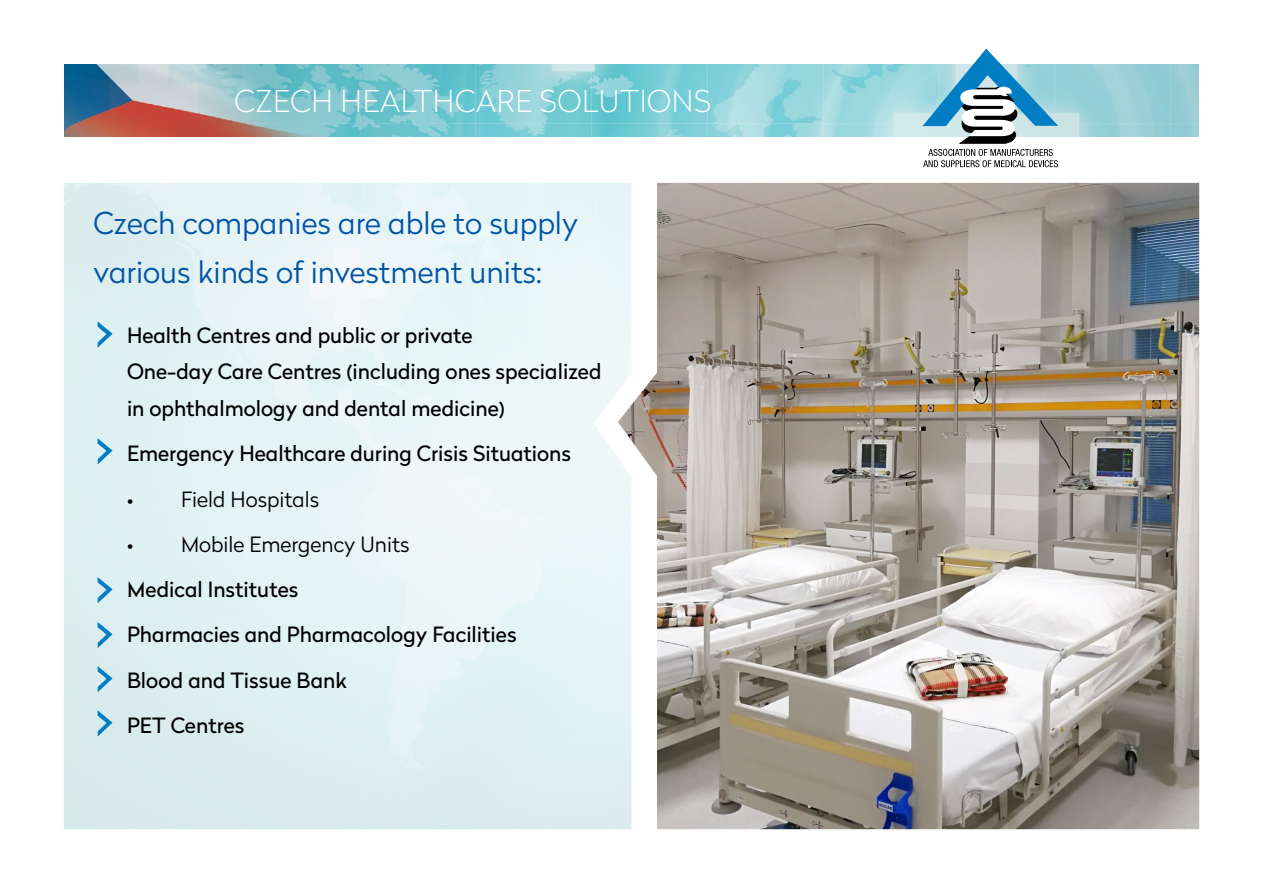
<style>
.page{position:relative;width:1263px;height:893px;background:#fff}
.page>*{position:absolute;margin:0;border:0;box-sizing:border-box;transform-origin:0 0}
.t1{font:300 30px/48.6px "Radikal";color:#0054a6}
.t2{font:100 30px "Radikal";letter-spacing:.02em;color:#fff}
.t3{font:21px/45.2px "Radikal";color:#000}
.t4{font:300 21px "Radikal";color:#000}
</style>
<div class="page">
<img style="left:64px;top:183px;width:554px;height:646px">
<img style="left:64px;top:64px;width:1135px;height:73px">
<svg style="left:923px;top:49px;width:135px;height:118px"></svg>
<img style="left:618px;top:183px;width:581px;height:646px">
<svg style="left:98px;top:322px;width:14px;height:25px"></svg>
<svg style="left:98px;top:711px;width:14px;height:24px"></svg>
<svg style="left:98px;top:439px;width:14px;height:24px"></svg>
<svg style="left:98px;top:578px;width:14px;height:24px"></svg>
<svg style="left:98px;top:623px;width:14px;height:24px"></svg>
<svg style="left:98px;top:667px;width:14px;height:24px"></svg>
<h1 class="t2" style="left:234px;top:80px;width:478px">CZECH HEALTHCARE SOLUTIONS</h1>
<h1 class="t1" style="left:94px;top:198px;width:486px">Czech companies are able to supply various kinds of investment units:</h1>
<p class="t3" style="left:127px;top:316px;width:476px;line-height:36.6px">Health Centres and public or private<br>One-day Care Centres (including ones specialized in ophthalmology and dental medicine)</p>
<p class="t3" style="left:127px;top:430px;width:446px">Emergency Healthcare during Crisis Situations</p>
<p class="t4" style="left:127px;top:484px;width:194px">• Field Hospitals</p>
<p class="t4" style="left:127px;top:530px;width:284px">• Mobile Emergency Units</p>
<p class="t3" style="left:127px;top:567px;width:391px">Medical Institutes<br>Pharmacies and Pharmacology Facilities<br>Blood and Tissue Bank<br>PET Centres</p>
</div>
